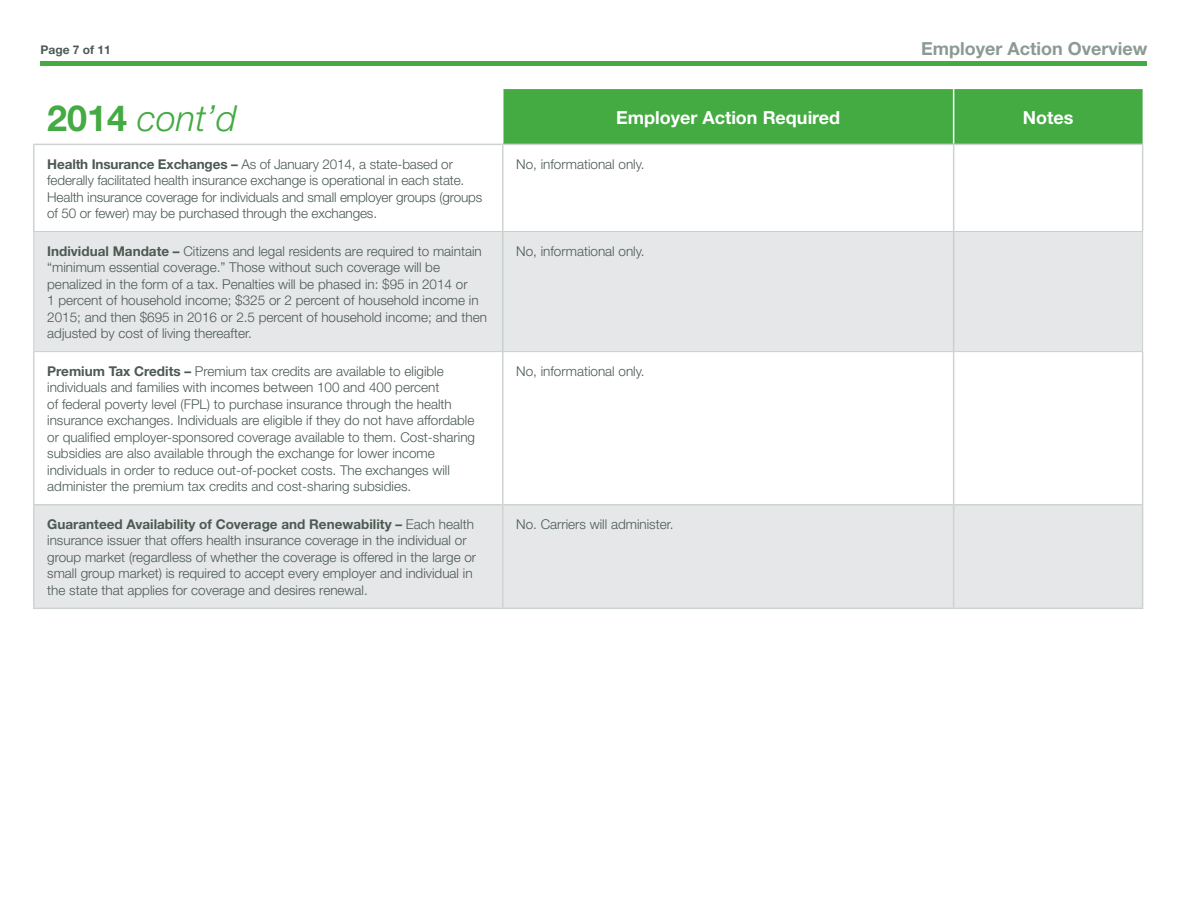
<style>
.page{position:relative;width:1188px;height:918px;background:#fff}
.page>*{position:absolute;margin:0;border:0;box-sizing:border-box;transform-origin:0 0}
.t1{font:italic 300 36px "Helvetica Neue";color:#44aa42}
.t2{font:700 18px "Helvetica Neue";color:#fff}
.t3{font:700 18px "Helvetica Neue";color:#8b9b92}
.Text{font:300 13.5px/16.5px "Helvetica Neue";color:#4b5a52}
.t4{font:700 12px "Helvetica Neue";color:#4b5a52}
.s1{font-weight:700;font-style:normal}
.s2{font-weight:700}
</style>
<div class="page">
<hr style="left:40px;top:62px;width:1108px;height:4px;background:#44aa42">
<div style="left:503px;top:89px;width:640px;height:55px;background:#44aa42"></div>
<svg style="left:34px;top:232px;width:1108px;height:376px;fill:#e6e7e9"></svg>
<hr style="left:33px;top:145px;width:1px;height:86px;background:#cdd4d0">
<hr style="left:502px;top:145px;width:1px;height:86px;background:#cdd4d0">
<hr style="left:953px;top:145px;width:1px;height:86px;background:#cdd4d0">
<hr style="left:1142px;top:145px;width:1px;height:86px;background:#cdd4d0">
<hr style="left:33px;top:504px;width:470px;height:1px;background:#cdd4d0">
<hr style="left:33px;top:505px;width:1px;height:103px;background:#cdd4d0">
<hr style="left:503px;top:504px;width:451px;height:1px;background:#cdd4d0">
<hr style="left:502px;top:505px;width:1px;height:103px;background:#cdd4d0">
<hr style="left:954px;top:504px;width:189px;height:1px;background:#cdd4d0">
<hr style="left:953px;top:505px;width:1px;height:103px;background:#cdd4d0">
<hr style="left:1142px;top:505px;width:1px;height:103px;background:#cdd4d0">
<hr style="left:502px;top:232px;width:1px;height:119px;background:#c8d0cd">
<hr style="left:953px;top:232px;width:1px;height:119px;background:#c8d0cd">
<hr style="left:33px;top:231px;width:470px;height:1px;background:#c8d0cd">
<hr style="left:33px;top:232px;width:1px;height:119px;background:#c8d0cd">
<hr style="left:503px;top:231px;width:451px;height:1px;background:#c8d0cd">
<hr style="left:954px;top:231px;width:189px;height:1px;background:#c8d0cd">
<hr style="left:1142px;top:232px;width:1px;height:119px;background:#c8d0cd">
<hr style="left:33px;top:351px;width:470px;height:1px;background:#c8d0cd">
<hr style="left:503px;top:351px;width:451px;height:1px;background:#c8d0cd">
<hr style="left:954px;top:351px;width:189px;height:1px;background:#c8d0cd">
<hr style="left:953px;top:89px;width:1px;height:55px;background:#fff">
<hr style="left:33px;top:144px;width:470px;height:1px;background:#cdd4d0">
<hr style="left:503px;top:144px;width:451px;height:1px;background:#cdd4d0">
<hr style="left:954px;top:144px;width:189px;height:1px;background:#cdd4d0">
<hr style="left:33px;top:352px;width:1px;height:152px;background:#cdd4d0">
<hr style="left:502px;top:352px;width:1px;height:152px;background:#cdd4d0">
<hr style="left:953px;top:352px;width:1px;height:152px;background:#cdd4d0">
<hr style="left:1142px;top:352px;width:1px;height:152px;background:#cdd4d0">
<hr style="left:33px;top:608px;width:470px;height:1px;background:#cdd4d0">
<hr style="left:503px;top:608px;width:451px;height:1px;background:#cdd4d0">
<hr style="left:954px;top:608px;width:189px;height:1px;background:#cdd4d0">
<p class="t4" style="left:40px;top:42px;width:72px">Page 7 of 11</p>
<h2 class="t3" style="left:921px;top:37px;width:228px">Employer Action Overview</h2>
<p class="t1" style="left:47px;top:97px;width:191px"><span class="s1">2014</span> cont’d</p>
<p class="t2" style="left:616px;top:106px;width:226px">Employer Action Required</p>
<p class="t2" style="left:1023px;top:106px;width:52px">Notes</p>
<p class="Text" style="left:47px;top:155px;width:437px"><span class="s2">Health Insurance Exchanges –</span> As of January 2014, a state-based or federally facilitated health insurance exchange is operational in each state.<br>Health insurance coverage for individuals and small employer groups (groups of 50 or fewer) may be purchased through the exchanges.</p>
<p class="Text" style="left:516px;top:155px;width:130px">No, informational only.</p>
<p class="Text" style="left:47px;top:242px;width:441px"><span class="s2">Individual Mandate –</span> Citizens and legal residents are required to maintain “minimum essential coverage.” Those without such coverage will be penalized in the form of a tax. Penalties will be phased in: $95 in 2014 or<br>1 percent of household income; $325 or 2 percent of household income in 2015; and then $695 in 2016 or 2.5 percent of household income; and then adjusted by cost of living thereafter.</p>
<p class="Text" style="left:516px;top:242px;width:130px">No, informational only.</p>
<p class="Text" style="left:47px;top:362px;width:429px"><span class="s2">Premium Tax Credits –</span> Premium tax credits are available to eligible individuals and families with incomes between 100 and 400 percent<br>of federal poverty level (FPL) to purchase insurance through the health insurance exchanges. Individuals are eligible if they do not have affordable or qualified employer-sponsored coverage available to them. Cost-sharing subsidies are also available through the exchange for lower income individuals in order to reduce out-of-pocket costs. The exchanges will administer the premium tax credits and cost-sharing subsidies.</p>
<p class="Text" style="left:516px;top:362px;width:130px">No, informational only.</p>
<p class="Text" style="left:47px;top:516px;width:430px"><span class="s2">Guaranteed Availability of Coverage and Renewability –</span> Each health insurance issuer that offers health insurance coverage in the individual or group market (regardless of whether the coverage is offered in the large or small group market) is required to accept every employer and individual in the state that applies for coverage and desires renewal.</p>
<p class="Text" style="left:516px;top:516px;width:159px">No. Carriers will administer.</p>
</div>
